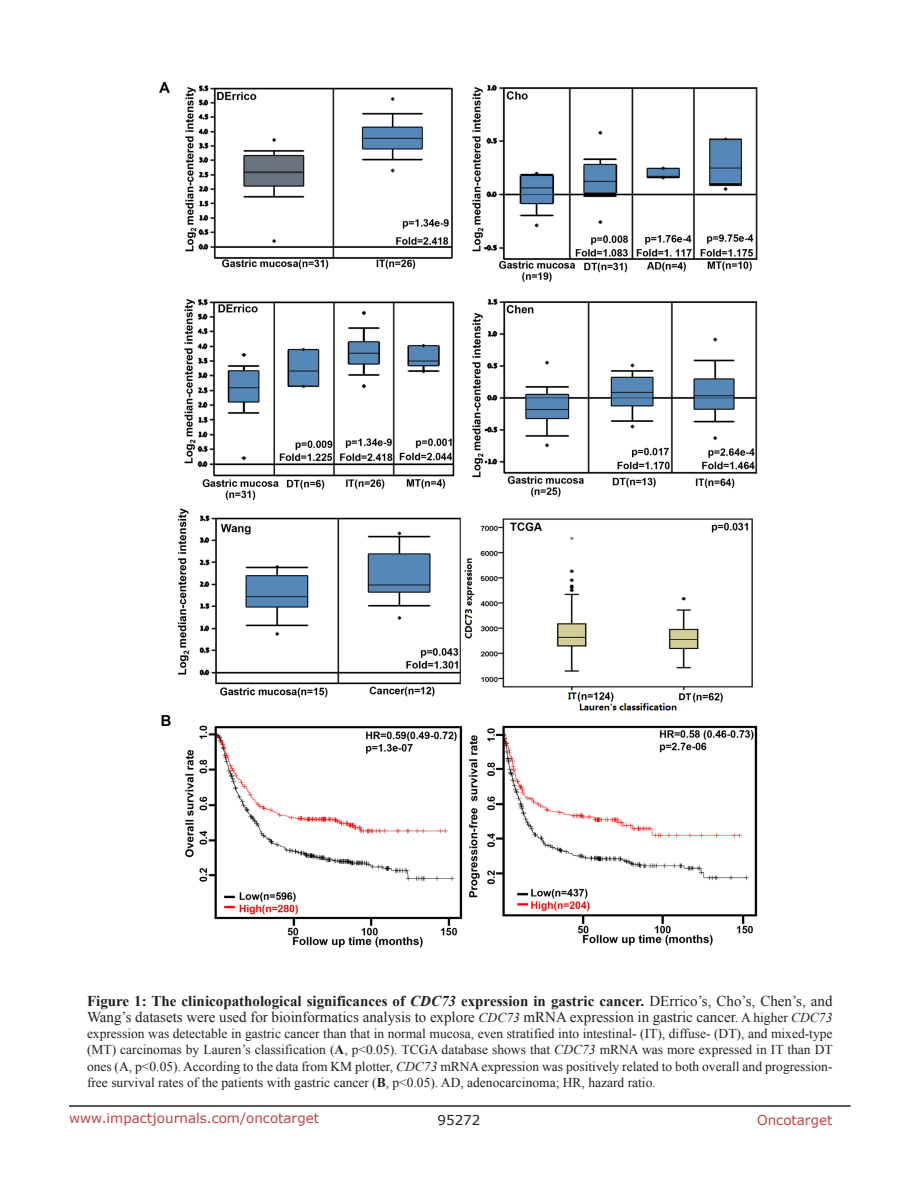
<style>
.page{position:relative;width:918px;height:1188px;background:#fff}
.page>*{position:absolute;margin:0;border:0;box-sizing:border-box;transform-origin:0 0}
.figuretext{font:15px/16.2px "Times New Roman";color:#231f20}
.figuretext-2{font:13.5px/16.2px "Times New Roman";color:#231f20;text-align:justify}
.t1{font:13.5px "Verdana";color:#c24141}
.t2{font:13.5px "Verdana";color:#231f20}
.s1{font-weight:700}
.s2{font-weight:700;font-style:italic}
.s3{font-style:italic;font-size:13.5px}
.s4{font-size:13.5px}
.s5{font-style:italic}
</style>
<div class="page">
<hr style="left:69px;top:1105px;width:781px;height:2px;background:#231f20">
<img style="left:159px;top:81px;width:599px;height:867px">
<p class="figuretext" style="left:87px;top:992px;width:747px"><span class="s1">Figure 1: The clinicopathological significances of</span> <span class="s2">CDC73</span> <span class="s1">expression in gastric cancer.</span> DErrico’s, Cho’s, Chen’s, and<br>Wang’s datasets were used for bioinformatics analysis to explore <span class="s3">CDC73</span> mRNA expression in gastric cancer. <span class="s4">A higher</span> <span class="s3">CDC73</span></p>
<p class="figuretext-2" style="left:87px;top:1025px;width:747px">expression was detectable in gastric cancer than that in normal mucosa, even stratified into intestinal- (IT), diffuse- (DT), and mixed-type (MT) carcinomas by Lauren’s classification (<span class="s1">A</span>, p&lt;0.05). TCGA database shows that <span class="s5">CDC73</span> mRNA was more expressed in IT than DT ones (A, p&lt;0.05). According to the data from KM plotter, <span class="s5">CDC73</span> mRNA expression was positively related to both overall and progression&shy;free survival rates of the patients with gastric cancer (<span class="s1">B</span>, p&lt;0.05). AD, adenocarcinoma; HR, hazard ratio.</p>
<p class="t1" style="left:69px;top:1109px;width:252px">www.impactjournals.com/oncotarget</p>
<p class="t2" style="left:438px;top:1111px;width:44px">95272</p>
<p class="t1" style="left:757px;top:1111px;width:77px">Oncotarget</p>
</div>
